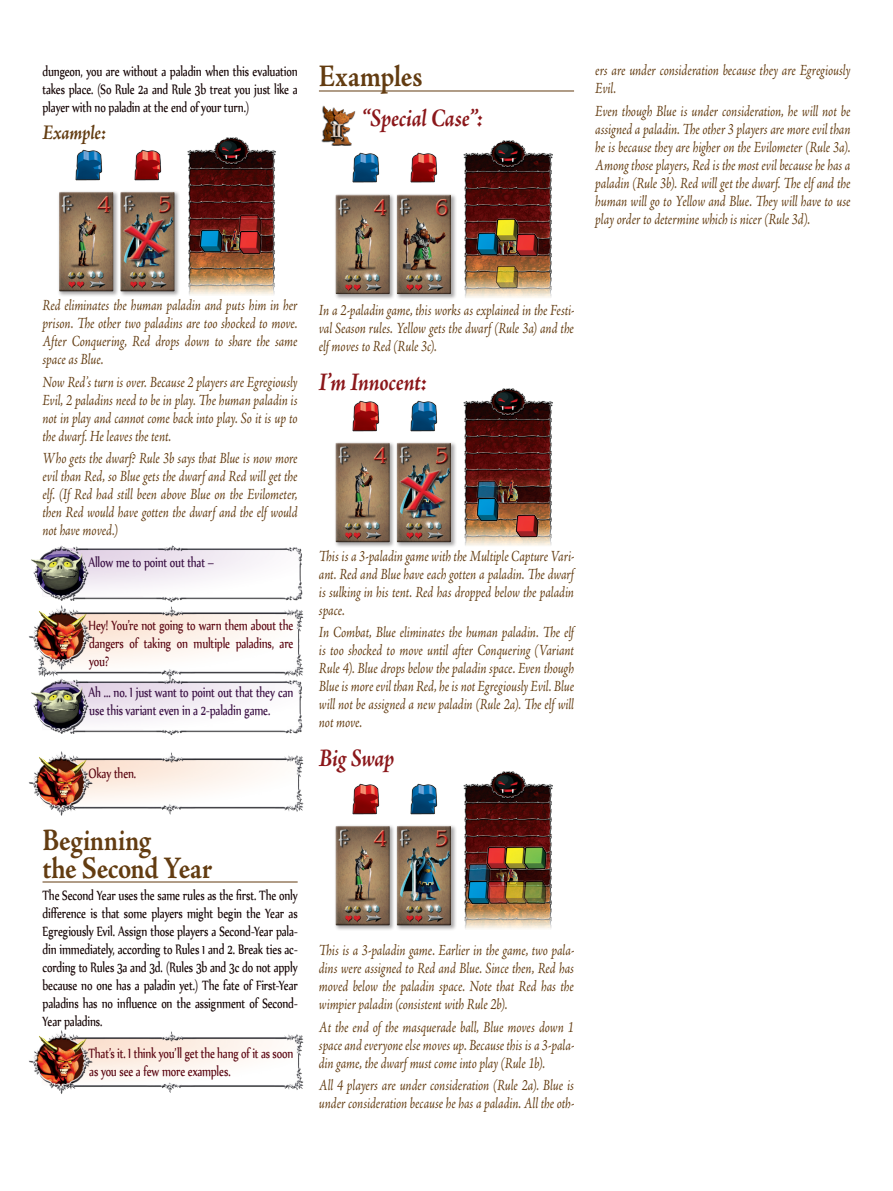
<style>
.page{position:relative;width:893px;height:1191px;background:#fff}
.page>*{position:absolute;margin:0;border:0;box-sizing:border-box;transform-origin:0 0}
.text{font:700 31.5px "Adobe Jenson Pro";letter-spacing:-.005em;color:#633c11;scale:.85 1}
.text-2{font:italic 700 25.5px "Adobe Jenson Pro";letter-spacing:-.01em;color:#8b171a;scale:.85 1}
.text-3{font:italic 700 21px "Adobe Jenson Pro";letter-spacing:-.01em;color:#633c11;scale:.85 1}
.text-4{font:16.5px/18px "Nyala";letter-spacing:-.01em;color:#130202;text-align:justify;scale:.75 1}
.minion{font:16.5px/18px "Nyala";letter-spacing:-.01em;color:#590410;text-align:justify;scale:.75 1}
.minion-2{font:16.5px/18px "Nyala";letter-spacing:-.01em;color:#360b40;scale:.75 1}
.text-5{font:italic 15.75px/18px "Adobe Jenson Pro";letter-spacing:-.005em;color:#633c11;text-align:justify;scale:.8 1}
</style>
<div class="page">
<img style="left:28px;top:633px;width:276px;height:38px">
<img style="left:28px;top:767px;width:276px;height:49px">
<img style="left:29px;top:1030px;width:275px;height:64px">
<img style="left:31px;top:545px;width:273px;height:88px">
<img style="left:31px;top:671px;width:273px;height:96px">
<hr style="left:43px;top:881px;width:255px;height:1px;background:#633c11">
<img style="left:187px;top:137px;width:89px;height:158px">
<img style="left:200px;top:227px;width:24px;height:28px">
<img style="left:239px;top:212px;width:24px;height:16px">
<img style="left:239px;top:228px;width:24px;height:28px">
<div style="left:58px;top:190px;width:61px;height:107px;background:#231f20;opacity:.4"></div>
<div style="left:58px;top:191px;width:57px;height:103px;background:#231f20;opacity:.75"></div>
<div style="left:119px;top:190px;width:61px;height:107px;background:#231f20;opacity:.4"></div>
<div style="left:119px;top:191px;width:57px;height:103px;background:#231f20;opacity:.75"></div>
<img style="left:75px;top:149px;width:28px;height:32px">
<img style="left:134px;top:149px;width:28px;height:32px">
<img style="left:119px;top:217px;width:59px;height:47px">
<hr style="left:319px;top:91px;width:255px;height:1px;background:#633c11">
<img style="left:321px;top:105px;width:35px;height:40px">
<img style="left:463px;top:140px;width:90px;height:158px">
<img style="left:476px;top:230px;width:24px;height:28px">
<img style="left:495px;top:216px;width:24px;height:28px">
<img style="left:495px;top:263px;width:24px;height:27px">
<img style="left:515px;top:231px;width:24px;height:28px">
<div style="left:334px;top:193px;width:61px;height:107px;background:#231f20;opacity:.4"></div>
<div style="left:334px;top:194px;width:57px;height:102px;background:#231f20;opacity:.75"></div>
<div style="left:395px;top:193px;width:62px;height:107px;background:#231f20;opacity:.4"></div>
<div style="left:395px;top:194px;width:57px;height:102px;background:#231f20;opacity:.75"></div>
<img style="left:352px;top:152px;width:28px;height:31px">
<img style="left:410px;top:152px;width:28px;height:31px">
<img style="left:463px;top:388px;width:90px;height:158px">
<img style="left:476px;top:478px;width:24px;height:17px">
<img style="left:476px;top:495px;width:24px;height:28px">
<img style="left:515px;top:511px;width:24px;height:28px">
<div style="left:334px;top:441px;width:61px;height:107px;background:#231f20;opacity:.4"></div>
<div style="left:334px;top:442px;width:57px;height:102px;background:#231f20;opacity:.75"></div>
<div style="left:395px;top:441px;width:62px;height:107px;background:#231f20;opacity:.4"></div>
<div style="left:395px;top:442px;width:57px;height:102px;background:#231f20;opacity:.75"></div>
<img style="left:352px;top:400px;width:28px;height:32px">
<img style="left:410px;top:400px;width:28px;height:32px">
<img style="left:396px;top:468px;width:59px;height:47px">
<img style="left:463px;top:771px;width:90px;height:158px">
<img style="left:467px;top:861px;width:24px;height:17px">
<img style="left:467px;top:878px;width:19px;height:28px">
<img style="left:486px;top:844px;width:19px;height:28px">
<img style="left:505px;top:844px;width:19px;height:28px">
<img style="left:524px;top:844px;width:24px;height:28px">
<div style="left:334px;top:824px;width:61px;height:107px;background:#231f20;opacity:.4"></div>
<div style="left:334px;top:825px;width:57px;height:102px;background:#231f20;opacity:.75"></div>
<div style="left:395px;top:824px;width:62px;height:107px;background:#231f20;opacity:.4"></div>
<div style="left:395px;top:825px;width:57px;height:102px;background:#231f20;opacity:.75"></div>
<img style="left:352px;top:783px;width:28px;height:32px">
<img style="left:410px;top:783px;width:28px;height:32px">
<img style="left:486px;top:878px;width:19px;height:28px">
<img style="left:505px;top:878px;width:19px;height:28px">
<img style="left:524px;top:878px;width:24px;height:28px">
<p class="text-4" style="left:43px;top:62px;width:342px">dungeon, you are without a paladin when this evaluation takes place. (So Rule 2a and Rule 3b treat you just like a player with no paladin at the end of your turn.)</p>
<p class="text-3" style="left:43px;top:121px;width:76px">Example:</p>
<p class="text" style="left:319px;top:59px;width:124px">Examples</p>
<p class="text-2" style="left:361px;top:103px;width:144px">“Special Case”:</p>
<p class="text-5" style="left:595px;top:62px;width:320px">ers are under consideration because they are Egregiously<br>Evil.</p>
<p class="text-5" style="left:595px;top:103px;width:320px">Even though Blue is under consideration, he will not be assigned a paladin. The other 3 players are more evil than he is because they are higher on the Evilometer (Rule 3a).<br>Among those players, Red is the most evil because he has a paladin (Rule 3b). Red will get the dwarf. The elf and the human will go to Yellow and Blue. They will have to use play order to determine which is nicer (Rule 3d).</p>
<p class="text-5" style="left:43px;top:297px;width:320px">Red eliminates the human paladin and puts him in her prison. The other two paladins are too shocked to move.<br>After Conquering, Red drops down to share the same space as Blue.</p>
<p class="text-5" style="left:43px;top:374px;width:320px">Now Red’s turn is over. Because 2 players are Egregiously Evil, 2 paladins need to be in play. The human paladin is not in play and cannot come back into play. So it is up to the dwarf. He leaves the tent.</p>
<p class="text-5" style="left:43px;top:450px;width:320px">Who gets the dwarf? Rule 3b says that Blue is now more evil than Red, so Blue gets the dwarf and Red will get the elf. (If Red had still been above Blue on the Evilometer, then Red would have gotten the dwarf and the elf would not have moved.)</p>
<p class="minion-2" style="left:88px;top:552px;width:169px">Allow me to point out that –</p>
<p class="minion" style="left:88px;top:615px;width:275px">Hey! You’re not going to warn them about the dangers of taking on multiple paladins, are you?</p>
<p class="minion-2" style="left:88px;top:683px;width:275px">Ah ... no. I just want to point out that they can use this variant even in a 2-paladin game.</p>
<p class="minion" style="left:88px;top:764px;width:65px">Okay then.</p>
<p class="text" style="left:43px;top:822px;width:129px">Beginning</p>
<p class="text" style="left:43px;top:849px;width:201px">the Second Year</p>
<p class="text-4" style="left:43px;top:885px;width:342px">The Second Year uses the same rules as the first. The only difference is that some players might begin the Year as Egregiously Evil. Assign those players a Second-Year pala&shy;din immediately, according to Rules 1 and 2. Break ties ac&shy;cording to Rules 3a and 3d. (Rules 3b and 3c do not apply because no one has a paladin yet.) The fate of First-Year paladins has no influence on the assignment of Second-Year paladins.</p>
<p class="minion" style="left:88px;top:1043px;width:275px">That’s it. I think you’ll get the hang of it as soon as you see a few more examples.</p>
<p class="text-5" style="left:319px;top:302px;width:320px">In a 2-paladin game, this works as explained in the Festi&shy;val Season rules. Yellow gets the dwarf (Rule 3a) and the elf moves to Red (Rule 3c).</p>
<p class="text-2" style="left:319px;top:367px;width:128px">I’m Innocent:</p>
<p class="text-5" style="left:319px;top:548px;width:320px">This is a 3-paladin game with the Multiple Capture Vari&shy;ant. Red and Blue have each gotten a paladin. The dwarf is sulking in his tent. Red has dropped below the paladin space.</p>
<p class="text-5" style="left:319px;top:624px;width:320px">In Combat, Blue eliminates the human paladin. The elf is too shocked to move until after Conquering (Variant Rule 4). Blue drops below the paladin space. Even though Blue is more evil than Red, he is not Egregiously Evil. Blue will not be assigned a new paladin (Rule 2a). The elf will not move.</p>
<p class="text-2" style="left:319px;top:744px;width:90px">Big Swap</p>
<p class="text-5" style="left:319px;top:942px;width:320px">This is a 3-paladin game. Earlier in the game, two pala&shy;dins were assigned to Red and Blue. Since then, Red has moved below the paladin space. Note that Red has the wimpier paladin (consistent with Rule 2b).</p>
<p class="text-5" style="left:319px;top:1019px;width:320px">At the end of the masquerade ball, Blue moves down 1 space and everyone else moves up. Because this is a 3-pala&shy;din game, the dwarf must come into play (Rule 1b).</p>
<p class="text-5" style="left:319px;top:1077px;width:320px">All 4 players are under consideration (Rule 2a). Blue is under consideration because he has a paladin. All the oth-</p>
</div>
